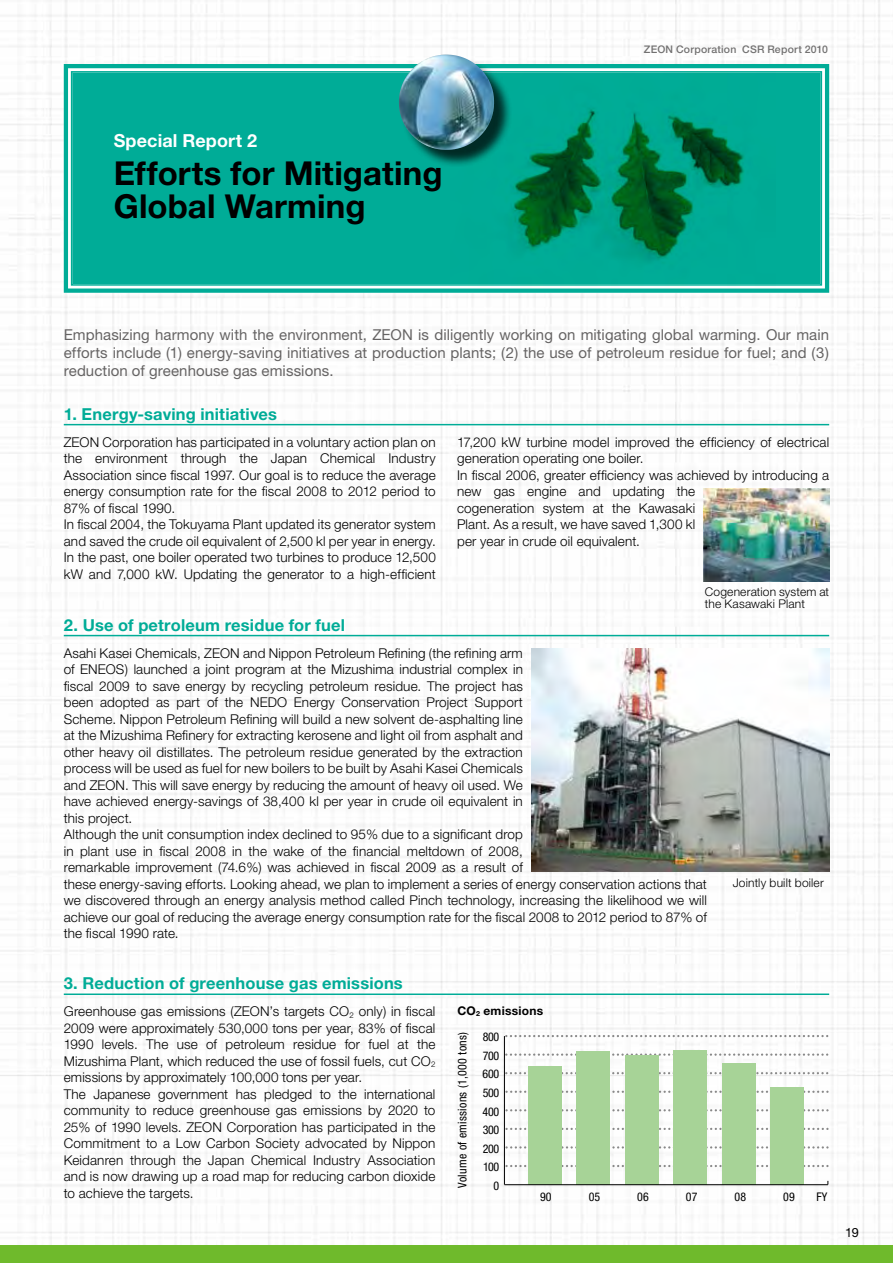
<style>
.page{position:relative;width:893px;height:1263px;background:#fff}
.page>*{position:absolute;margin:0;border:0;box-sizing:border-box;transform-origin:0 0}
.t1{font:700 33px/33px "Helvetica Neue";letter-spacing:.005em;color:#000}
.t2{font:700 18px "Helvetica Neue";letter-spacing:.005em;color:#fff}
.t3{font:700 16.5px "Helvetica Neue";letter-spacing:.01em;color:#00ac97}
.t4{font:15px/18px "Helvetica Neue";letter-spacing:.005em;color:#666464;text-align:justify}
.t5{font:300 13.5px/16.5px "Helvetica Neue";letter-spacing:.01em;color:#000}
.t6{font:12.75px "Helvetica Neue";color:#000}
.t7{font:300 12px/12px "Helvetica Neue";letter-spacing:.015em;color:#000}
.t8{font:condensed 12px "Helvetica Neue";color:#000}
.t9{font:condensed 12px "Helvetica Neue";letter-spacing:.025em;color:#000}
.t10{font:700 12px "Helvetica Neue";letter-spacing:.02em;color:#000}
.t11{font:condensed 12px "Helvetica Neue LT Std";color:#000}
.t12{font:500 10.5px "Helvetica Neue";letter-spacing:.02em;color:#727171}
</style>
<div class="page">
<img style="left:0;top:0;width:893px;height:1246px">
<div style="left:0;top:1246px;width:893px;height:17px;background:#6fba2c"></div>
<svg style="left:62px;top:62px;width:769px;height:233px;background:#14b29f"></svg>
<div style="left:401px;top:57px;width:111px;height:111px;background:#000;opacity:.75"></div>
<img style="left:410px;top:55px;width:37px;height:17px">
<img style="left:450px;top:72px;width:325px;height:216px">
<hr style="left:64px;top:424px;width:765px;height:1px;background:#00ac97">
<hr style="left:64px;top:635px;width:765px;height:1px;background:#00ac97">
<hr style="left:64px;top:993px;width:765px;height:2px;background:#00ac97">
<img style="left:704px;top:489px;width:125px;height:93px">
<img style="left:531px;top:648px;width:298px;height:223px">
<hr style="left:504px;top:1036px;width:1px;height:148px;background:#000">
<svg style="left:506px;top:1165px;width:324px;height:2px"></svg>
<svg style="left:506px;top:1146px;width:324px;height:2px"></svg>
<svg style="left:506px;top:1128px;width:324px;height:2px"></svg>
<svg style="left:506px;top:1109px;width:324px;height:2px"></svg>
<svg style="left:506px;top:1090px;width:324px;height:3px"></svg>
<svg style="left:506px;top:1072px;width:323px;height:2px"></svg>
<svg style="left:506px;top:1053px;width:323px;height:3px"></svg>
<svg style="left:506px;top:1035px;width:323px;height:2px"></svg>
<div style="left:770px;top:1087px;width:34px;height:97px;background:#a7d397"></div>
<div style="left:722px;top:1063px;width:34px;height:121px;background:#a7d397"></div>
<div style="left:673px;top:1049px;width:34px;height:135px;background:#a7d397"></div>
<div style="left:625px;top:1054px;width:34px;height:130px;background:#a7d397"></div>
<div style="left:576px;top:1051px;width:34px;height:133px;background:#a7d397"></div>
<div style="left:528px;top:1066px;width:34px;height:118px;background:#a7d397"></div>
<hr style="left:504px;top:1184px;width:324px;height:1px;background:#000">
<h2 class="t2" style="left:114px;top:130px;width:145px">Special Report 2</h2>
<h1 class="t1" style="left:114px;top:156px;width:330px">Efforts for Mitigating<br>Global Warming</h1>
<p class="t12" style="left:644px;top:43px;width:186px">ZEON Corporation CSR Report 2010</p>
<p class="t4" style="left:64px;top:325px;width:767px">Emphasizing harmony with the environment, ZEON is diligently working on mitigating global warming. Our main efforts include (1) energy-saving initiatives at production plants; (2) the use of petroleum residue for fuel; and (3) reduction of greenhouse gas emissions.</p>
<p class="t3" style="left:64px;top:404px;width:215px">1. Energy-saving initiatives</p>
<p class="t5" style="left:64px;top:433px;width:374px">ZEON Corporation has participated in a voluntary action plan on the environment through the Japan Chemical Industry Association since fiscal 1997. Our goal is to reduce the average energy consumption rate for the fiscal 2008 to 2012 period to 87% of fiscal 1990.<br>In fiscal 2004, the Tokuyama Plant updated its generator system and saved the crude oil equivalent of 2,500 kl per year in energy.<br>In the past, one boiler operated two turbines to produce 12,500 kW and 7,000 kW. Updating the generator to a high-efficient</p>
<p class="t5" style="left:457px;top:433px;width:374px">17,200 kW turbine model improved the efficiency of electrical generation operating one boiler.<br>In fiscal 2006, greater efficiency was achieved by introducing a new gas engine and updating the<br>cogeneration system at the Kawasaki<br>Plant. As a result, we have saved 1,300 kl<br>per year in crude oil equivalent.</p>
<p class="t3" style="left:64px;top:614px;width:283px">2. Use of petroleum residue for fuel</p>
<p class="t7" style="left:705px;top:585px;width:126px">Cogeneration system at the Kasawaki Plant</p>
<p class="t5" style="left:64px;top:644px;width:645px">Asahi Kasei Chemicals, ZEON and Nippon Petroleum Refining (the refining arm<br>of ENEOS) launched a joint program at the Mizushima industrial complex in<br>fiscal 2009 to save energy by recycling petroleum residue. The project has<br>been adopted as part of the NEDO Energy Conservation Project Support<br>Scheme. Nippon Petroleum Refining will build a new solvent de-asphalting line<br>at the Mizushima Refinery for extracting kerosene and light oil from asphalt and<br>other heavy oil distillates. The petroleum residue generated by the extraction<br>process will be used as fuel for new boilers to be built by Asahi Kasei Chemicals<br>and ZEON. This will save energy by reducing the amount of heavy oil used. We<br>have achieved energy-savings of 38,400 kl per year in crude oil equivalent in<br>this project.<br>Although the unit consumption index declined to 95% due to a significant drop<br>in plant use in fiscal 2008 in the wake of the financial meltdown of 2008,<br>remarkable improvement (74.6%) was achieved in fiscal 2009 as a result of<br>these energy-saving efforts. Looking ahead, we plan to implement a series of energy conservation actions that we discovered through an energy analysis method called Pinch technology, increasing the likelihood we will achieve our goal of reducing the average energy consumption rate for the fiscal 2008 to 2012 period to 87% of the fiscal 1990 rate.</p>
<p class="t3" style="left:64px;top:973px;width:341px">3. Reduction of greenhouse gas emissions</p>
<p class="t7" style="left:733px;top:877px;width:93px">Jointly built boiler</p>
<p class="t5" style="left:64px;top:1003px;width:373px">Greenhouse gas emissions (ZEON’s targets CO<sub>2</sub> only) in fiscal 2009 were approximately 530,000 tons per year, 83% of fiscal 1990 levels. The use of petroleum residue for fuel at the Mizushima Plant, which reduced the use of fossil fuels, cut CO<sub>2 </sub>emissions by approximately 100,000 tons per year.<br>The Japanese government has pledged to the international community to reduce greenhouse gas emissions by 2020 to 25% of 1990 levels. ZEON Corporation has participated in the Commitment to a Low Carbon Society advocated by Nippon Keidanren through the Japan Chemical Industry Association and is now drawing up a road map for reducing carbon dioxide to achieve the targets.</p>
<p class="t10" style="left:457px;top:1004px;width:87px">CO<sub>2</sub> emissions</p>
<p class="t9" style="left:455px;top:1188px;width:158px;rotate:-90deg">Volume of emissions (1,000 tons)</p>
<p class="t8" style="left:483px;top:1030px;width:18px">800</p>
<p class="t8" style="left:483px;top:1049px;width:18px">700</p>
<p class="t8" style="left:483px;top:1067px;width:18px">600</p>
<p class="t8" style="left:483px;top:1086px;width:18px">500</p>
<p class="t8" style="left:483px;top:1104px;width:18px">400</p>
<p class="t8" style="left:483px;top:1123px;width:18px">300</p>
<p class="t8" style="left:483px;top:1141px;width:18px">200</p>
<p class="t8" style="left:483px;top:1160px;width:18px">100</p>
<p class="t8" style="left:494px;top:1178px;width:7px">0</p>
<p class="t8" style="left:540px;top:1189px;width:13px">90</p>
<p class="t8" style="left:589px;top:1189px;width:13px">05</p>
<p class="t8" style="left:637px;top:1189px;width:13px">06</p>
<p class="t8" style="left:686px;top:1189px;width:13px">07</p>
<p class="t8" style="left:735px;top:1189px;width:13px">08</p>
<p class="t8" style="left:783px;top:1189px;width:13px">09</p>
<p class="t11" style="left:816px;top:1190px;width:12px">FY</p>
<p class="t6" style="left:845px;top:1224px;width:15px">19</p>
</div>
